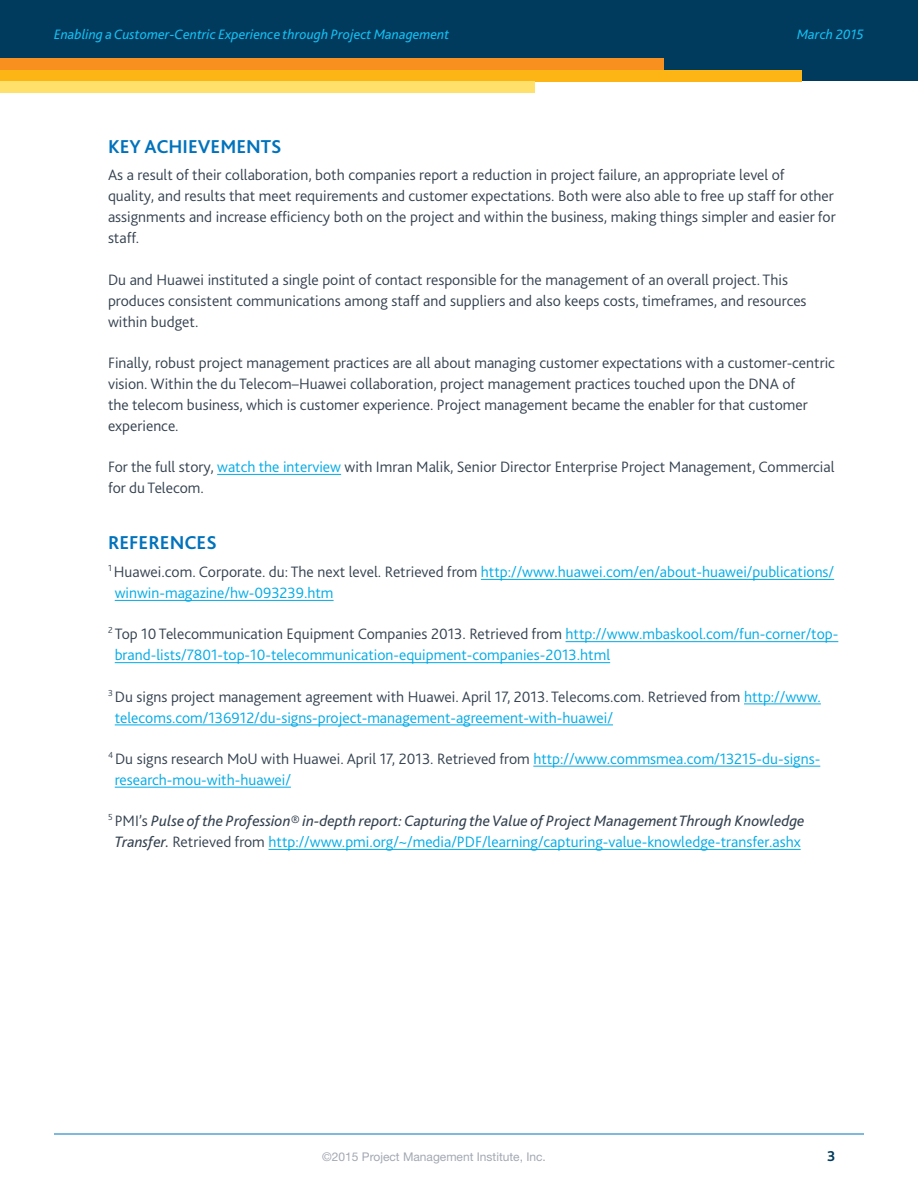
<style>
.page{position:relative;width:918px;height:1188px;background:#fff}
.page>*{position:absolute;margin:0;border:0;box-sizing:border-box;transform-origin:0 0}
.t1{font:700 19.5px "Bliss 2";color:#0072bc}
.t2{font:300 15.75px/21px "Bliss 2";color:#354250}
.t3{font:300 15.75px/21px "Bliss 2";color:#00aae7}
.t4{font:italic 15.75px/21px "Bliss 2";color:#354250;text-align:center}
.t5{font:700 15px "Bliss 2";color:#003a5d}
.t6{font:italic 14.25px "Bliss 2";color:#15bef0}
.t7{font:12px "Helvetica Neue LT Std";color:#a3a8b2}
.s1{color:#00aae7}
.s2{color:#354250}
.s3{font-weight:300;font-style:normal}
.s4{font-weight:300;font-style:normal;color:#00aae7}
</style>
<div class="page">
<div style="left:0;top:0;width:918px;height:81px;background:#003a5d"></div>
<div style="left:0;top:58px;width:663px;height:12px;background:#f7901e"></div>
<div style="left:0;top:70px;width:802px;height:11px;background:#fcb515"></div>
<div style="left:0;top:81px;width:535px;height:12px;background:#ffe06a"></div>
<hr style="left:54px;top:1134px;width:810px;height:1px;background:#0072bc">
<hr style="left:217px;top:474px;width:124px;height:1px;background:#00aae7">
<hr style="left:481px;top:579px;width:353px;height:1px;background:#00aae7">
<hr style="left:115px;top:600px;width:219px;height:1px;background:#00aae7">
<hr style="left:566px;top:641px;width:272px;height:1px;background:#00aae7">
<hr style="left:115px;top:662px;width:495px;height:1px;background:#00aae7">
<hr style="left:744px;top:704px;width:77px;height:1px;background:#00aae7">
<hr style="left:115px;top:725px;width:498px;height:1px;background:#00aae7">
<hr style="left:533px;top:766px;width:287px;height:1px;background:#00aae7">
<hr style="left:115px;top:787px;width:176px;height:1px;background:#00aae7">
<hr style="left:269px;top:849px;width:532px;height:1px;background:#00aae7">
<p class="t6" style="left:54px;top:25px;width:397px">Enabling a Customer-Centric Experience through Project Management</p>
<p class="t6" style="left:797px;top:25px;width:68px">March 2015</p>
<p class="t1" style="left:108px;top:134px;width:175px">KEY ACHIEVEMENTS</p>
<p class="t2" style="left:108px;top:164px;width:729px">As a result of their collaboration, both companies report a reduction in project failure, an appropriate level of<br>quality, and results that meet requirements and customer expectations. Both were also able to free up staff for other assignments and increase efficiency both on the project and within the business, making things simpler and easier for staff.</p>
<p class="t2" style="left:108px;top:268px;width:700px">Du and Huawei instituted a single point of contact responsible for the management of an overall project. This produces consistent communications among staff and suppliers and also keeps costs, timeframes, and resources within budget.</p>
<p class="t2" style="left:108px;top:352px;width:728px">Finally, robust project management practices are all about managing customer expectations with a customer-centric vision. Within the du Telecom–Huawei collaboration, project management practices touched upon the DNA of<br>the telecom business, which is customer experience. Project management became the enabler for that customer experience.</p>
<p class="t2" style="left:108px;top:456px;width:728px">For the full story, <span class="s1">watch the interview</span> with Imran Malik, Senior Director Enterprise Project Management, Commercial for du Telecom.</p>
<p class="t1" style="left:108px;top:531px;width:110px">REFERENCES</p>
<p class="t3" style="left:115px;top:561px;width:721px;text-indent:-7px"><sup>1</sup> <span class="s2">Huawei.com. Corporate. du: The next level. Retrieved from</span> http://www.huawei.com/en/about-huawei/publications/ winwin-magazine/hw-093239.htm</p>
<p class="t3" style="left:115px;top:623px;width:725px;text-indent:-7px"><sup>2</sup> <span class="s2">Top 10 Telecommunication Equipment Companies 2013. Retrieved from</span> http://www.mbaskool.com/fun-corner/top&shy;brand-lists/7801-top-10-telecommunication-equipment-companies-2013.html</p>
<p class="t2" style="left:115px;top:685px;width:708px;text-indent:-7px"><sup>3</sup> Du signs project management agreement with Huawei. April 17, 2013. Telecoms.com. Retrieved from <span class="s1">http://www. telecoms.com/136912/du-signs-project-management-agreement-with-huawei/</span></p>
<p class="t3" style="left:115px;top:748px;width:707px;text-indent:-7px"><sup>4</sup> <span class="s2">Du signs research MoU with Huawei. April 17, 2013. Retrieved from</span> http://www.commsmea.com/13215-du-signs&shy;research-mou-with-huawei/</p>
<p class="t4" style="left:108px;top:810px;width:698px"><sup>5</sup> <span class="s3">PMI’s</span> Pulse of the Profession® in-depth report: Capturing the Value of Project Management Through Knowledge<br>Transfer. <span class="s3">Retrieved from</span> <span class="s4">http://www.pmi.org/~/media/PDF/learning/capturing-value-knowledge-transfer.ashx</span></p>
<p class="t7" style="left:322px;top:1150px;width:225px">©2015 Project Management Institute, Inc.</p>
<p class="t5" style="left:827px;top:1147px;width:10px">3</p>
</div>
